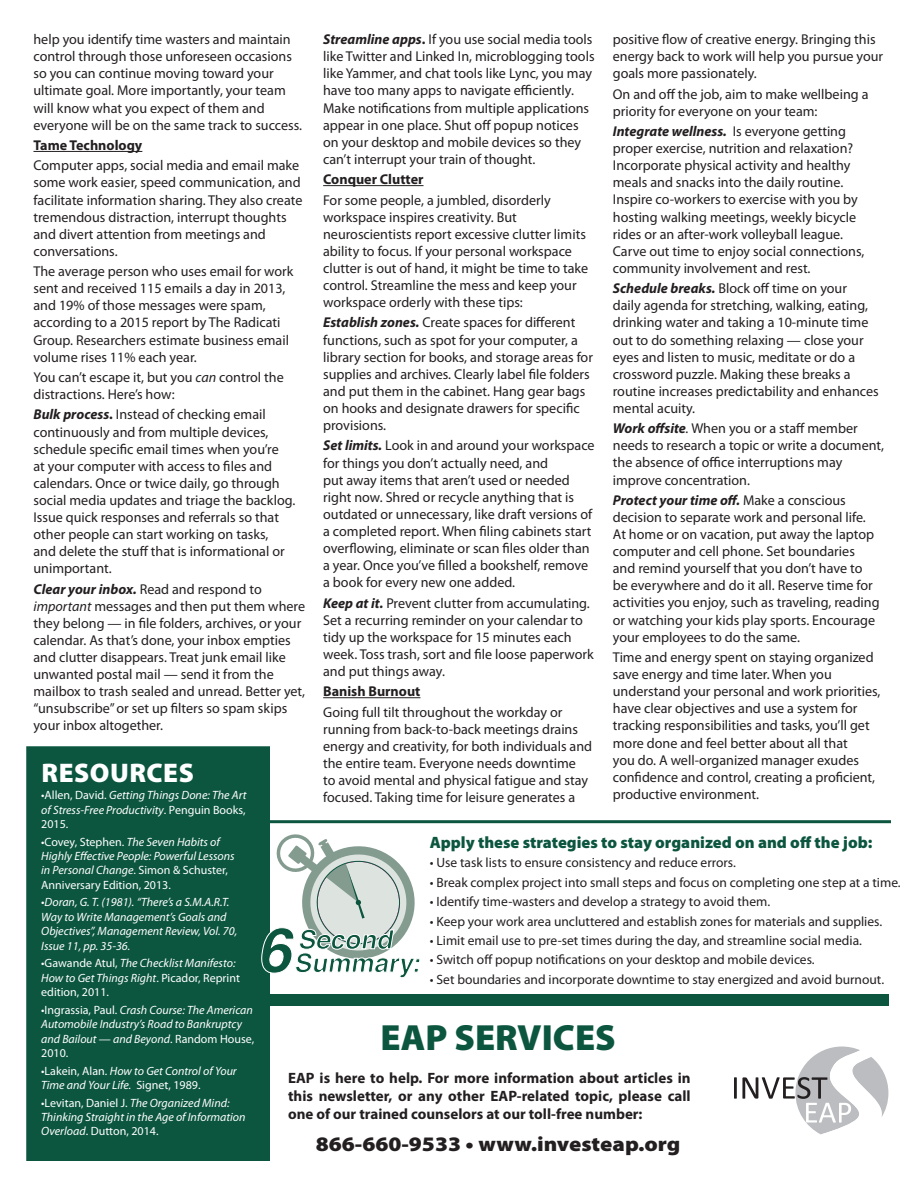
<style>
.page{position:relative;width:918px;height:1188px;background:#fff}
.page>*{position:absolute;margin:0;border:0;box-sizing:border-box;transform-origin:0 0}
.t1{font:900 36.6px "Myriad Pro";color:#0c563f}
.t2{font:900 27px "Myriad Pro";letter-spacing:.02em;color:#fff}
.t3{font:900 20.7px "Myriad Pro";color:#231f20;scale:1.1 1}
.t4{font:900 16.5px "Myriad Pro";color:#0c563f}
.t5{font:700 15px/18.1px "Myriad Pro";color:#231f20;text-align:justify}
.t6{font:14.25px/17.1px "Myriad Pro";color:#231f20}
.t7{font:700 14.25px "Myriad Pro";color:#231f20}
.t8{font:13.5px "Myriad Pro";color:#231f20}
.t9{font:italic 12px/14.4px "Myriad Pro";color:#fff}
.t10{font:12px/14.4px "Myriad Pro";color:#fff}
.s1{font-weight:700;font-style:italic}
.s2{font-style:italic}
.s3{font-weight:700}
.s4{font-style:normal}
</style>
<div class="page">
<hr style="left:33px;top:151px;width:109px;height:1px;background:#231f20">
<hr style="left:323px;top:185px;width:101px;height:1px;background:#231f20">
<hr style="left:323px;top:697px;width:97px;height:1px;background:#231f20">
<div style="left:27px;top:747px;width:242px;height:413px;background:#0c563f"></div>
<div style="left:26px;top:746px;width:244px;height:415px;border:2px solid #0c563f"></div>
<hr style="left:261px;top:820px;width:630px;height:3px;background:#0c563f">
<svg style="left:261px;top:834px;width:159px;height:144px"></svg>
<svg style="left:734px;top:1047px;width:154px;height:88px"></svg>
<div style="left:261px;top:994px;width:628px;height:12px;background:#0c563f"></div>
<p class="t6" style="left:613px;top:31px;width:272px">positive flow of creative energy. Bringing this energy back to work will help you pursue your goals more passionately.</p>
<p class="t6" style="left:613px;top:85px;width:257px">On and off the job, aim to make wellbeing a priority for everyone on your team:</p>
<p class="t6" style="left:613px;top:123px;width:253px"><span class="s1">Integrate wellness.</span> Is everyone getting proper exercise, nutrition and relaxation?<br>Incorporate physical activity and healthy meals and snacks into the daily routine.<br>Inspire co-workers to exercise with you by hosting walking meetings, weekly bicycle rides or an after-work volleyball league.<br>Carve out time to enjoy social connections, community involvement and rest.</p>
<p class="t6" style="left:613px;top:280px;width:267px"><span class="s1">Schedule breaks.</span> Block off time on your<br>daily agenda for stretching, walking, eating, drinking water and taking a 10-minute time out to do something relaxing — close your eyes and listen to music, meditate or do a crossword puzzle. Making these breaks a routine increases predictability and enhances mental acuity.</p>
<p class="t6" style="left:613px;top:420px;width:273px"><span class="s1">Work offsite</span><span class="s2">.</span> When you or a staff member needs to research a topic or write a document, the absence of office interruptions may improve concentration.</p>
<p class="t6" style="left:613px;top:491px;width:268px"><span class="s1">Protect your time off.</span> Make a conscious decision to separate work and personal life.<br>At home or on vacation, put away the laptop computer and cell phone. Set boundaries and remind yourself that you don’t have to be everywhere and do it all. Reserve time for activities you enjoy, such as traveling, reading or watching your kids play sports. Encourage your employees to do the same.</p>
<p class="t6" style="left:613px;top:648px;width:269px">Time and energy spent on staying organized save energy and time later. When you understand your personal and work priorities, have clear objectives and use a system for tracking responsibilities and tasks, you’ll get more done and feel better about all that<br>you do. A well-organized manager exudes confidence and control, creating a proficient, productive environment.</p>
<p class="t6" style="left:33px;top:31px;width:270px">help you identify time wasters and maintain control through those unforeseen occasions so you can continue moving toward your ultimate goal. More importantly, your team will know what you expect of them and everyone will be on the same track to success.</p>
<p class="t7" style="left:33px;top:136px;width:110px">Tame Technology</p>
<p class="t6" style="left:33px;top:157px;width:270px">Computer apps, social media and email make some work easier, speed communication, and facilitate information sharing. They also create tremendous distraction, interrupt thoughts and divert attention from meetings and conversations.</p>
<p class="t6" style="left:33px;top:263px;width:262px">The average person who uses email for work sent and received 115 emails a day in 2013, and 19% of those messages were spam, according to a 2015 report by The Radicati Group. Researchers estimate business email volume rises 11% each year.</p>
<p class="t6" style="left:33px;top:368px;width:252px">You can’t escape it, but you <span class="s2">can</span> control the distractions. Here’s how:</p>
<p class="t6" style="left:33px;top:406px;width:263px"><span class="s1">Bulk process</span><span class="s3">.</span> Instead of checking email continuously and from multiple devices, schedule specific email times when you’re<br>at your computer with access to files and calendars. Once or twice daily, go through social media updates and triage the backlog.<br>Issue quick responses and referrals so that other people can start working on tasks,<br>and delete the stuff that is informational or unimportant.</p>
<p class="t6" style="left:33px;top:580px;width:273px"><span class="s1">Clear your inbox.</span> Read and respond to <span class="s2">important</span> messages and then put them where they belong — in file folders, archives, or your calendar. As that’s done, your inbox empties and clutter disappears. Treat junk email like unwanted postal mail — send it from the mailbox to trash sealed and unread. Better yet, “unsubscribe” or set up filters so spam skips your inbox altogether.</p>
<p class="t6" style="left:323px;top:31px;width:273px"><span class="s1">Streamline apps</span><span class="s3">.</span> If you use social media tools like Twitter and Linked In, microblogging tools like Yammer, and chat tools like Lync, you may have too many apps to navigate efficiently.<br>Make notifications from multiple applications appear in one place. Shut off popup notices on your desktop and mobile devices so they can’t interrupt your train of thought.</p>
<p class="t7" style="left:323px;top:170px;width:102px">Conquer Clutter</p>
<p class="t6" style="left:323px;top:191px;width:267px">For some people, a jumbled, disorderly workspace inspires creativity. But neuroscientists report excessive clutter limits ability to focus. If your personal workspace clutter is out of hand, it might be time to take control. Streamline the mess and keep your workspace orderly with these tips:</p>
<p class="t6" style="left:323px;top:314px;width:271px"><span class="s1">Establish zones.</span> Create spaces for different functions, such as spot for your computer, a library section for books, and storage areas for supplies and archives. Clearly label file folders and put them in the cabinet. Hang gear bags on hooks and designate drawers for specific provisions.</p>
<p class="t6" style="left:323px;top:437px;width:273px"><span class="s1">Set limits.</span> Look in and around your workspace for things you don’t actually need, and<br>put away items that aren’t used or needed right now. Shred or recycle anything that is outdated or unnecessary, like draft versions of a completed report. When filing cabinets start overflowing, eliminate or scan files older than a year. Once you’ve filled a bookshelf, remove a book for every new one added.</p>
<p class="t6" style="left:323px;top:594px;width:272px"><span class="s1">Keep at it.</span> Prevent clutter from accumulating.<br>Set a recurring reminder on your calendar to tidy up the workspace for 15 minutes each week. Toss trash, sort and file loose paperwork and put things away.</p>
<p class="t7" style="left:323px;top:682px;width:99px">Banish Burnout</p>
<p class="t6" style="left:323px;top:703px;width:271px">Going full tilt throughout the workday or running from back-to-back meetings drains energy and creativity, for both individuals and the entire team. Everyone needs downtime<br>to avoid mental and physical fatigue and stay focused. Taking time for leisure generates a</p>
<h2 class="t2" style="left:42px;top:754px;width:154px">RESOURCES</h2>
<p class="t9" style="left:41px;top:788px;width:207px;text-align:justify"><span class="s4">•Allen, David.</span> Getting Things Done: The Art of Stress-Free Productivity<span class="s4">. Penguin Books, 2015.</span></p>
<p class="t9" style="left:41px;top:834px;width:195px"><span class="s4">•Covey, Stephen.</span> The Seven Habits of Highly Effective People: Powerful Lessons in Personal Change<span class="s4">. Simon &amp; Schuster, Anniversary Edition, 2013.</span></p>
<p class="t9" style="left:41px;top:895px;width:197px">•Doran, G. T. (1981). “There’s a S.M.A.R.T.<br>Way to Write Management’s Goals and Objectives”, Management Review, Vol. 70, Issue 11, pp. 35-36.</p>
<p class="t10" style="left:41px;top:956px;width:200px">•Gawande Atul, <span class="s2">The Checklist Manifesto:<br>How to Get Things Right</span>. Picador, Reprint edition, 2011.</p>
<p class="t9" style="left:41px;top:1002px;width:214px"><span class="s4">•Ingrassia, Paul.</span> Crash Course: The American Automobile Industry’s Road to Bankruptcy and Bailout — and Beyond<span class="s4">. Random House, 2010.</span></p>
<p class="t9" style="left:41px;top:1063px;width:197px"><span class="s4">•Lakein, Alan.</span> How to Get Control of Your<br>Time and Your Life. <span class="s4">Signet, 1989.</span></p>
<p class="t9" style="left:41px;top:1095px;width:206px"><span class="s4">•Levitan, Daniel J.</span> The Organized Mind:<br>Thinking Straight in the Age of Information<br>Overload<span class="s4">. Dutton, 2014.</span></p>
<p class="t4" style="left:430px;top:831px;width:444px">Apply these strategies to stay organized on and off the job:</p>
<p class="t8" style="left:430px;top:854px;width:308px">• Use task lists to ensure consistency and reduce errors.</p>
<p class="t8" style="left:430px;top:874px;width:472px">• Break complex project into small steps and focus on completing one step at a time.</p>
<p class="t8" style="left:430px;top:893px;width:342px">• Identify time-wasters and develop a strategy to avoid them.</p>
<p class="t8" style="left:430px;top:913px;width:454px">• Keep your work area uncluttered and establish zones for materials and supplies.</p>
<p class="t8" style="left:430px;top:932px;width:434px">• Limit email use to pre-set times during the day, and streamline social media.</p>
<p class="t8" style="left:430px;top:952px;width:386px">• Switch off popup notifications on your desktop and mobile devices.</p>
<p class="t8" style="left:430px;top:971px;width:456px">• Set boundaries and incorporate downtime to stay energized and avoid burnout.</p>
<h1 class="t1" style="left:380px;top:1013px;width:237px">EAP SERVICES</h1>
<p class="t5" style="left:288px;top:1068px;width:404px">EAP is here to help. For more information about articles in this newsletter, or any other EAP-related topic, please call one of our trained counselors at our toll-free number:</p>
<h3 class="t3" style="left:316px;top:1130px;width:333px">866-660-9533 • www.investeap.org</h3>
</div>
